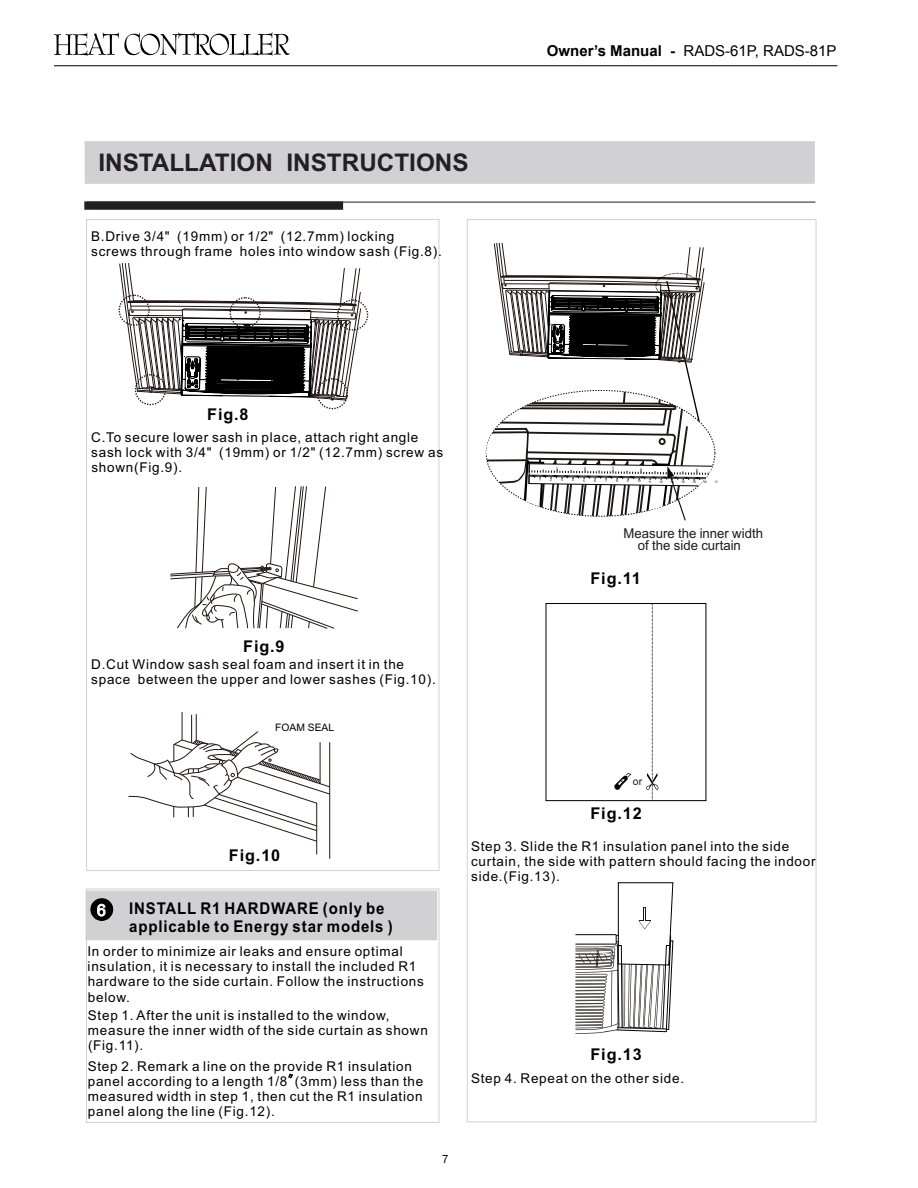
<style>
.page{position:relative;width:918px;height:1188px;background:#fff}
.page>*{position:absolute;margin:0;border:0;box-sizing:border-box;transform-origin:0 0}
.t1{font:700 24.3px "Arial";color:#241f21}
.t2{font:700 16.2px/18.1px "Arial";letter-spacing:.055em;color:#000;scale:.93 1}
.t3{font:700 16.2px "Arial";letter-spacing:.055em;color:#000}
.t4{font:16.2px "Arial";color:#fff}
.t5{font:15px "Arial";color:#000}
.t6{font:13.5px/15.1px "Arial";letter-spacing:.055em;color:#000}
.t7{font:13.5px/11.4px "Arial";color:#201919;text-align:center}
.t8{font:12px "Franklin Gothic";color:#000}
.t9{font:10.65px "Arial";color:#201919}
.t10{font:10.35px "Arial";color:#000}
.s1{font-weight:700}
</style>
<div class="page">
<svg style="left:54px;top:32px;width:236px;height:24px"></svg>
<hr style="left:54px;top:65px;width:783px;height:1px;background:#000">
<div style="left:85px;top:141px;width:730px;height:43px;background:#d1d1d4"></div>
<hr style="left:86px;top:202px;width:729px;height:1px;background:#241f21">
<svg style="left:84px;top:201px;width:259px;height:9px;background:#2f2b2c"></svg>
<div style="left:135px;top:374px;width:31px;height:31px;border:1px dashed #201613;border-radius:50%"></div>
<div style="left:118px;top:294px;width:32px;height:32px;border:1px dashed #201613;border-radius:50%"></div>
<div style="left:337px;top:299px;width:31px;height:32px;border:1px dashed #201613;border-radius:50%"></div>
<div style="left:317px;top:378px;width:31px;height:31px;border:1px dashed #201613;border-radius:50%"></div>
<svg style="left:119px;top:263px;width:242px;height:140px"></svg>
<svg style="left:170px;top:486px;width:188px;height:143px"></svg>
<hr style="left:329px;top:742px;width:1px;height:117px;background:#201613">
<svg style="left:128px;top:712px;width:202px;height:143px"></svg>
<div style="left:85px;top:891px;width:352px;height:49px;background:#d1d1d4"></div>
<div style="left:86px;top:889px;width:353px;height:234px;border:1px solid #d1d1d4"></div>
<div style="left:546px;top:603px;width:160px;height:198px;border:1px solid #000"></div>
<svg style="left:614px;top:773px;width:17px;height:17px"></svg>
<svg style="left:646px;top:604px;width:12px;height:197px"></svg>
<svg style="left:575px;top:882px;width:99px;height:152px"></svg>
<svg style="left:289px;top:1074px;width:4px;height:4px"></svg>
<svg style="left:486px;top:242px;width:230px;height:279px"></svg>
<h1 class="t1" style="left:98px;top:146px;width:372px">INSTALLATION INSTRUCTIONS</h1>
<p class="t6" style="left:91px;top:229px;width:352px">B.Drive 3/4" (19mm) or 1/2" (12.7mm) locking screws through frame holes into window sash (Fig.8).</p>
<p class="t3" style="left:207px;top:404px;width:43px">Fig.8</p>
<p class="t6" style="left:91px;top:430px;width:353px">C.To secure lower sash in place, attach right angle sash lock with 3/4" (19mm) or 1/2" (12.7mm) screw as shown(Fig.9).</p>
<p class="t3" style="left:243px;top:636px;width:43px">Fig.9</p>
<p class="t6" style="left:91px;top:657px;width:346px">D.Cut Window sash seal foam and insert it in the space between the upper and lower sashes (Fig.10).</p>
<p class="t10" style="left:275px;top:721px;width:60px">FOAM SEAL</p>
<p class="t5" style="left:547px;top:41px;width:291px"><span class="s1">Owner’s Manual -</span> RADS-61P, RADS-81P</p>
<p class="t7" style="left:623px;top:528px;width:141px">Measure the inner width of the side curtain</p>
<p class="t3" style="left:591px;top:568px;width:52px">Fig.11</p>
<p class="t9" style="left:633px;top:774px;width:11px">or</p>
<p class="t3" style="left:591px;top:803px;width:53px">Fig.12</p>
<p class="t3" style="left:229px;top:844px;width:53px">Fig.10</p>
<p class="t2" style="left:129px;top:900px;width:285px">INSTALL R1 HARDWARE (only be applicable to Energy star models )</p>
<p class="t4" style="left:97px;top:900px;width:11px">6</p>
<p class="t6" style="left:87px;top:944px;width:338px">In order to minimize air leaks and ensure optimal insulation, it is necessary to install the included R1 hardware to the side curtain. Follow the instructions below.</p>
<p class="t6" style="left:88px;top:1008px;width:342px">Step 1. After the unit is installed to the window, measure the inner width of the side curtain as shown (Fig.11).</p>
<p class="t6" style="left:88px;top:1058px;width:337px">Step 2. Remark a line on the provide R1 insulation panel according to a length 1/8 (3mm) less than the measured width in step 1, then cut the R1 insulation panel along the line (Fig.12).</p>
<p class="t6" style="left:471px;top:839px;width:346px">Step 3. Slide the R1 insulation panel into the side curtain, the side with pattern should facing the indoor side.(Fig.13).</p>
<p class="t3" style="left:591px;top:1044px;width:53px">Fig.13</p>
<p class="t6" style="left:471px;top:1071px;width:215px">Step 4. Repeat on the other side.</p>
<p class="t8" style="left:442px;top:1152px;width:18px">7<sup>7</sup></p>
</div>
